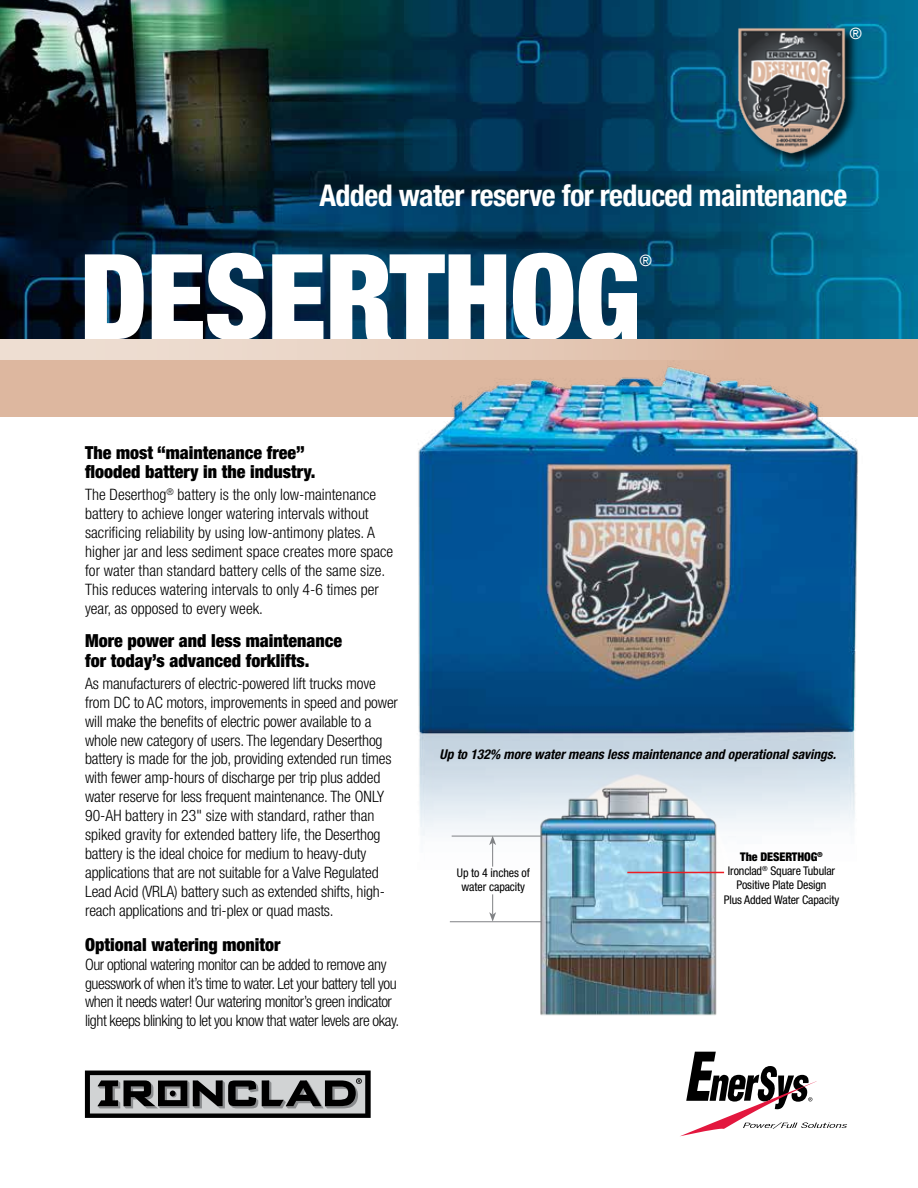
<style>
.page{position:relative;width:918px;height:1188px;background:#fff}
.page>*{position:absolute;margin:0;border:0;box-sizing:border-box;transform-origin:0 0}
.t1{font:900 condensed 118.5px "Helvetica Neue";letter-spacing:-.01em;color:#fff}
.t2{font:700 condensed 30px "Helvetica Neue";letter-spacing:-.02em;color:#fff}
.t3{font:900 condensed 18px/19.5px "Helvetica Neue";color:#000}
.t4{font:300 condensed 15.75px/18.9px "Helvetica Neue";letter-spacing:-.01em;color:#000}
.t5{font:300 condensed 15.75px/18.9px "Helvetica Neue";letter-spacing:-.03em;color:#000}
.t6{font:condensed 15.75px "Helvetica Neue";color:#fff}
.t7{font:italic 700 condensed 13.5px "Helvetica Neue";color:#000}
.t8{font:condensed 12px/14.4px "Helvetica Neue";letter-spacing:-.01em;color:#000;text-align:center}
.s1{font-weight:900}
</style>
<div class="page">
<img style="left:0;top:0;width:918px;height:339px">
<div style="left:0;top:339px;width:918px;height:78px;background:#ddb79f"></div>
<img style="left:735px;top:10px;width:157px;height:166px">
<img style="left:384px;top:274px;width:534px;height:778px">
<div style="left:0;top:339px;width:740px;height:21px;background:linear-gradient(to right,#f0e4da,#dfbda7)"></div>
<img style="left:508px;top:779px;width:245px;height:240px">
<hr style="left:627px;top:872px;width:97px;height:1px;background:#ed1d24">
<svg style="left:489px;top:894px;width:7px;height:27px"></svg>
<svg style="left:489px;top:837px;width:7px;height:30px"></svg>
<hr style="left:452px;top:836px;width:90px;height:1px;background:#808285">
<hr style="left:450px;top:921px;width:91px;height:1px;background:#808285">
<svg style="left:85px;top:1071px;width:286px;height:47px;background:#666768"></svg>
<svg style="left:680px;top:1052px;width:167px;height:84px"></svg>
<p class="t6" style="left:849px;top:25px;width:14px">®</p>
<h2 class="t2" style="left:320px;top:177px;width:529px">Added water reserve for reduced maintenance</h2>
<h1 class="t1" style="left:80px;top:224px;width:563px">DESERTHOG</h1>
<p class="t6" style="left:640px;top:251px;width:14px">®</p>
<p class="t3" style="left:85px;top:442px;width:232px">The most “maintenance free” flooded battery in the industry.</p>
<p class="t4" style="left:85px;top:485px;width:310px">The Deserthog<sup>®</sup> battery is the only low-maintenance battery to achieve longer watering intervals without sacrificing reliability by using low-antimony plates. A higher jar and less sediment space creates more space for water than standard battery cells of the same size.<br>This reduces watering intervals to only 4-6 times per year, as opposed to every week.</p>
<p class="t3" style="left:85px;top:631px;width:259px">More power and less maintenance for today’s advanced forklifts.</p>
<p class="t4" style="left:85px;top:674px;width:314px">As manufacturers of electric-powered lift trucks move from DC to AC motors, improvements in speed and power will make the benefits of electric power available to a whole new category of users. The legendary Deserthog battery is made for the job, providing extended run times with fewer amp-hours of discharge per trip plus added water reserve for less frequent maintenance. The ONLY 90-AH battery in 23" size with standard, rather than spiked gravity for extended battery life, the Deserthog battery is the ideal choice for medium to heavy-duty applications that are not suitable for a Valve Regulated Lead Acid (VRLA) battery such as extended shifts, high&shy;reach applications and tri-plex or quad masts.</p>
<p class="t3" style="left:85px;top:934px;width:197px">Optional watering monitor</p>
<p class="t5" style="left:85px;top:954px;width:316px">Our optional watering monitor can be added to remove any guesswork of when it’s time to water. Let your battery tell you when it needs water! Our watering monitor’s green indicator light keeps blinking to let you know that water levels are okay.</p>
<p class="t7" style="left:439px;top:746px;width:398px">Up to 132% more water means less maintenance and operational savings.</p>
<p class="t8" style="left:457px;top:865px;width:74px">Up to 4 inches of water capacity</p>
<p class="t8" style="left:724px;top:849px;width:117px"><span class="s1">The DESERTHOG</span><sup>®<br></sup>Ironclad<sup>®</sup> Square Tubular<br>Positive Plate Design<br>Plus Added Water Capacity</p>
</div>
